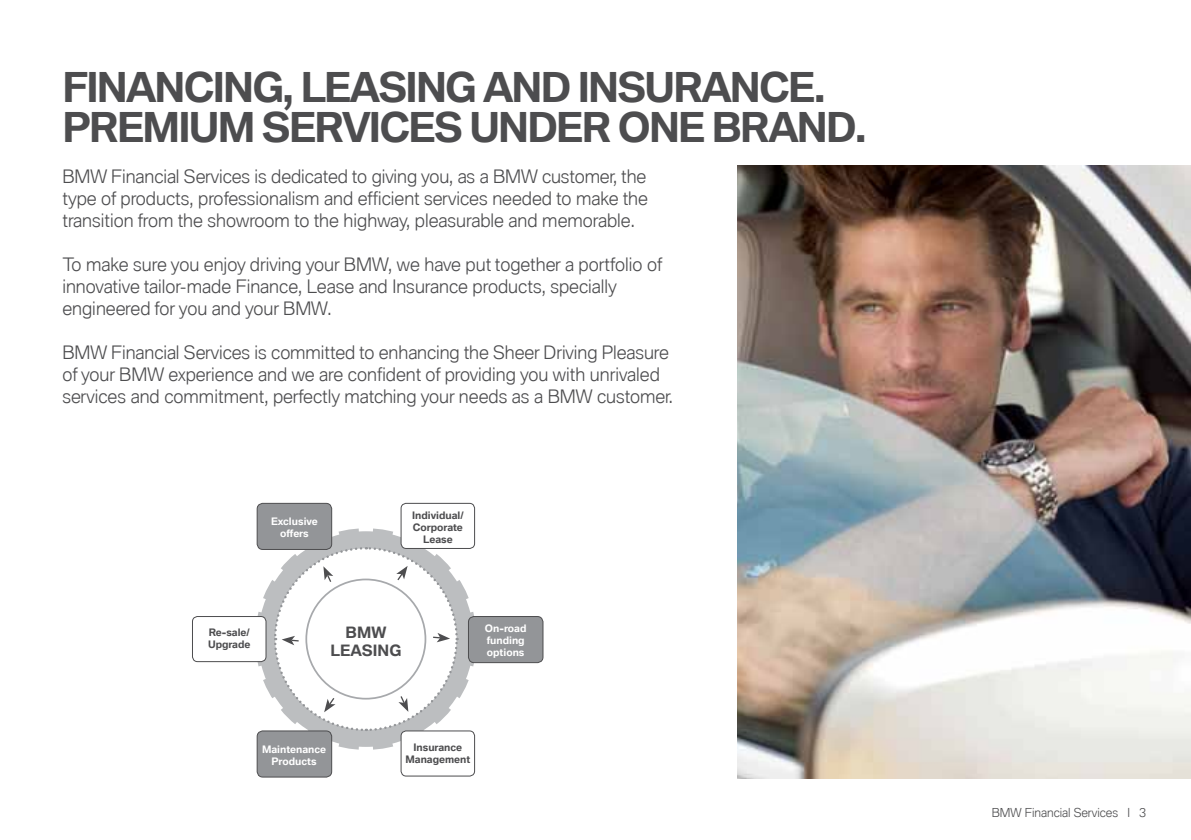
<style>
.page{position:relative;width:1191px;height:840px;background:#fff}
.page>*{position:absolute;margin:0;border:0;box-sizing:border-box;transform-origin:0 0}
.t1{font:700 40px/40px "BMW Type Global Pro";letter-spacing:-.045em;color:#4d4d4f}
.t2{font:300 18px/22px "BMW Type Global Pro";color:#4d4d4f}
.t3{font:700 15.2px/18px "BMW Type Global Pro";color:#4d4d4f;text-align:center}
.t4{font:300 12px "BMW Type Global Pro";color:#4d4d4f}
.t5{font:700 10px/12px "BMW Type Global Pro";color:#4d4d4f;text-align:center}
.t6{font:700 10px/12px "BMW Type Global Pro";color:#fff;text-align:center}
</style>
<div class="page">
<img style="left:737px;top:165px;width:454px;height:612px">
<div style="left:468px;top:616px;width:75px;height:46px;background:#939598;border-radius:6px"></div>
<div style="left:468px;top:615px;width:75px;height:47px;border:1px solid #4d4d4f;border-radius:6px"></div>
<div style="left:192px;top:615px;width:74px;height:46px;border:1px solid #4d4d4f;border-radius:5px"></div>
<div style="left:257px;top:503px;width:75px;height:46px;background:#939598;border-radius:6px"></div>
<div style="left:257px;top:502px;width:75px;height:47px;border:1px solid #4d4d4f;border-radius:6px"></div>
<div style="left:257px;top:730px;width:75px;height:46px;background:#939598;border-radius:6px"></div>
<div style="left:257px;top:730px;width:75px;height:47px;border:1px solid #4d4d4f;border-radius:6px"></div>
<div style="left:400px;top:730px;width:75px;height:46px;border:1px solid #4d4d4f;border-radius:5px"></div>
<div style="left:400px;top:502px;width:75px;height:46px;border:1px solid #4d4d4f;border-radius:5px"></div>
<svg style="left:250px;top:522px;width:232px;height:233px"></svg>
<h1 class="t1" style="left:62px;top:68px;width:806px">FINANCING, LEASING AND INSURANCE.<br>PREMIUM SERVICES UNDER ONE BRAND.</h1>
<p class="t2" style="left:62px;top:166px;width:587px;text-align:justify">BMW Financial Services is dedicated to giving you, as a BMW customer, the type of products, professionalism and efficient services needed to make the transition from the showroom to the highway, pleasurable and memorable.</p>
<p class="t2" style="left:62px;top:254px;width:601px">To make sure you enjoy driving your BMW, we have put together a portfolio of innovative tailor-made Finance, Lease and Insurance products, specially engineered for you and your BMW.</p>
<p class="t2" style="left:62px;top:342px;width:612px">BMW Financial Services is committed to enhancing the Sheer Driving Pleasure of your BMW experience and we are confident of providing you with unrivaled services and commitment, perfectly matching your needs as a BMW customer.</p>
<p class="t6" style="left:271px;top:515px;width:48px">Exclusive offers</p>
<p class="t5" style="left:412px;top:509px;width:53px">Individual/<br>Corporate<br>Lease</p>
<p class="t5" style="left:208px;top:626px;width:44px;text-align:left">Re-sale/<br>Upgrade</p>
<p class="t3" style="left:330px;top:623px;width:72px">BMW<br>LEASING</p>
<p class="t6" style="left:485px;top:622px;width:43px;text-align:left">On-road funding options</p>
<p class="t6" style="left:262px;top:743px;width:66px">Maintenance<br>Products</p>
<p class="t5" style="left:405px;top:741px;width:66px">Insurance<br>Management</p>
<p class="t4" style="left:991px;top:803px;width:156px">BMW Financial Services I 3</p>
</div>
